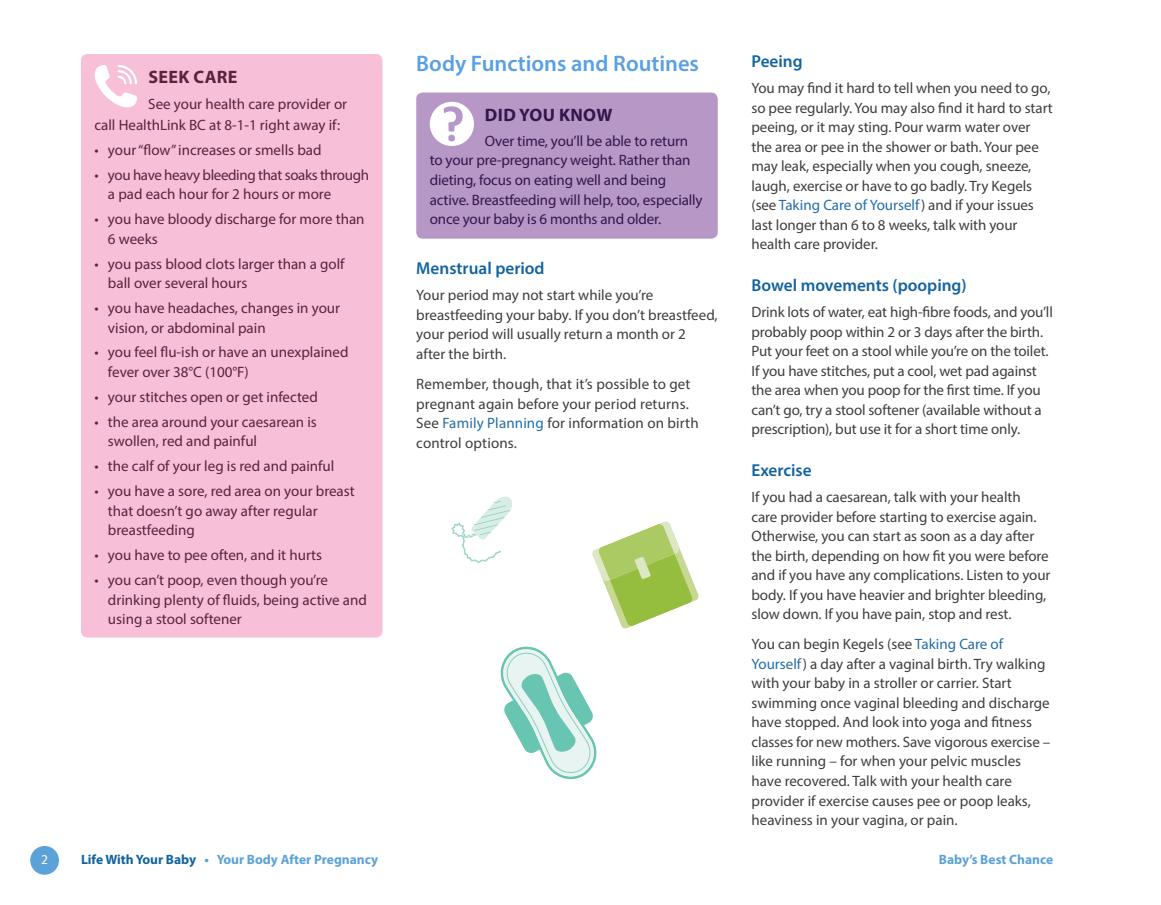
<style>
.page{position:relative;width:1161px;height:905px;background:#fff}
.page>*{position:absolute;margin:0;border:0;box-sizing:border-box;transform-origin:0 0}
.t1{font:600 22.5px "Myriad Pro";color:#59a0e2}
.t2{font:700 18px "Myriad Pro";letter-spacing:.02em;color:#35164c}
.t3{font:700 18px "Myriad Pro";letter-spacing:.02em;color:#5a233e}
.t4{font:600 17.25px "Myriad Pro";color:#12639f}
.t5{font:15px/19.5px "Myriad Pro";letter-spacing:-.005em;color:#3e3e3f}
.t6{font:15px/19.5px "Myriad Pro";color:#5a233e}
.t7{font:15px/19.5px "Myriad Pro";letter-spacing:-.01em;color:#35164c}
.t8{font:15px/19.5px "Myriad Pro";letter-spacing:-.025em;color:#5a233e}
.t9{font:700 13.5px "Myriad Pro";color:#5aa2d8}
.t10{font:13.5px "Myriad Pro";color:#fff}
.s1{color:#236ca7}
.s2{color:#12639f}
</style>
<div class="page">
<div style="left:30px;top:846px;width:29px;height:28px;background:#5aa2d8;border-radius:50%"></div>
<div style="left:416px;top:92px;width:302px;height:147px;background:#b697c6;border-radius:6px"></div>
<div style="left:430px;top:102px;width:44px;height:44px;background:#fff;border-radius:50%"></div>
<div style="left:448px;top:135px;width:7px;height:6px;background:#b697c6;border-radius:50%"></div>
<svg style="left:444px;top:106px;width:19px;height:26px"></svg>
<div style="left:81px;top:54px;width:301px;height:583px;background:#f7c0d8;border-radius:6px"></div>
<svg style="left:592px;top:521px;width:107px;height:108px"></svg>
<svg style="left:451px;top:496px;width:61px;height:67px"></svg>
<svg style="left:500px;top:646px;width:97px;height:134px"></svg>
<svg style="left:94px;top:65px;width:43px;height:42px"></svg>
<p class="t3" style="left:148px;top:65px;width:91px">SEEK CARE</p>
<p class="t6" style="left:94px;top:93px;width:254px;line-height:21px;text-indent:54px">See your health care provider or call HealthLink BC at 8-1-1 right away if:</p>
<p class="t6" style="left:94px;top:140px;width:229px">• your “flow” increases or smells bad</p>
<p class="t8" style="left:108px;top:165px;width:263px;text-indent:-14px">• you have heavy bleeding that soaks through a pad each hour for 2 hours or more</p>
<p class="t6" style="left:108px;top:209px;width:258px;text-indent:-14px">• you have bloody discharge for more than<br>6 weeks</p>
<p class="t6" style="left:108px;top:253px;width:238px;text-indent:-14px">• you pass blood clots larger than a golf ball over several hours</p>
<p class="t6" style="left:108px;top:298px;width:234px;text-indent:-14px">• you have headaches, changes in your vision, or abdominal pain</p>
<p class="t6" style="left:108px;top:342px;width:242px;text-indent:-14px">• you feel flu-ish or have an unexplained fever over 38°C (100°F)</p>
<p class="t6" style="left:94px;top:387px;width:225px">• your stitches open or get infected</p>
<p class="t6" style="left:108px;top:412px;width:210px;text-indent:-14px">• the area around your caesarean is swollen, red and painful</p>
<p class="t6" style="left:94px;top:456px;width:241px">• the calf of your leg is red and painful</p>
<p class="t6" style="left:108px;top:481px;width:248px;text-indent:-14px">• you have a sore, red area on your breast that doesn’t go away after regular breastfeeding</p>
<p class="t6" style="left:94px;top:545px;width:229px">• you have to pee often, and it hurts</p>
<p class="t6" style="left:108px;top:570px;width:260px;text-indent:-14px">• you can’t poop, even though you’re drinking plenty of fluids, being active and using a stool softener</p>
<h1 class="t1" style="left:416px;top:49px;width:284px">Body Functions and Routines</h1>
<p class="t4" style="left:752px;top:50px;width:53px">Peeing</p>
<p class="t5" style="left:752px;top:78px;width:303px">You may find it hard to tell when you need to go, so pee regularly. You may also find it hard to start peeing, or it may sting. Pour warm water over the area or pee in the shower or bath. Your pee may leak, especially when you cough, sneeze, laugh, exercise or have to go badly. Try Kegels (see <span class="s1">Taking Care of Yourself</span>) and if your issues last longer than 6 to 8 weeks, talk with your health care provider.</p>
<p class="t4" style="left:752px;top:274px;width:217px">Bowel movements (pooping)</p>
<p class="t5" style="left:752px;top:302px;width:303px">Drink lots of water, eat high-fibre foods, and you’ll probably poop within 2 or 3 days after the birth.<br>Put your feet on a stool while you’re on the toilet.<br>If you have stitches, put a cool, wet pad against the area when you poop for the first time. If you can’t go, try a stool softener (available without a prescription), but use it for a short time only.</p>
<p class="t4" style="left:752px;top:459px;width:62px">Exercise</p>
<p class="t5" style="left:752px;top:487px;width:301px">If you had a caesarean, talk with your health care provider before starting to exercise again.<br>Otherwise, you can start as soon as a day after the birth, depending on how fit you were before and if you have any complications. Listen to your body. If you have heavier and brighter bleeding, slow down. If you have pain, stop and rest.</p>
<p class="t5" style="left:752px;top:634px;width:300px">You can begin Kegels (see <span class="s1">Taking Care of Yourself</span>) a day after a vaginal birth. Try walking with your baby in a stroller or carrier. Start swimming once vaginal bleeding and discharge have stopped. And look into yoga and fitness classes for new mothers. Save vigorous exercise – like running – for when your pelvic muscles have recovered. Talk with your health care provider if exercise causes pee or poop leaks, heaviness in your vagina, or pain.</p>
<p class="t2" style="left:485px;top:103px;width:129px">DID YOU KNOW</p>
<p class="t7" style="left:430px;top:131px;width:274px;text-indent:55px">Over time, you’ll be able to return to your pre-pregnancy weight. Rather than dieting, focus on eating well and being active. Breastfeeding will help, too, especially once your baby is 6 months and older.</p>
<p class="t4" style="left:416px;top:257px;width:130px">Menstrual period</p>
<p class="t5" style="left:416px;top:285px;width:303px">Your period may not start while you’re breastfeeding your baby. If you don’t breastfeed, your period will usually return a month or 2 after the birth.</p>
<p class="t5" style="left:416px;top:374px;width:284px">Remember, though, that it’s possible to get pregnant again before your period returns.<br>See <span class="s1">Family Planning</span> for information on birth control options.</p>
<p class="t10" style="left:41px;top:851px;width:8px">2</p>
<p class="t9" style="left:81px;top:851px;width:299px"><span class="s2">Life With Your Baby</span> • Your Body After Pregnancy</p>
<p class="t9" style="left:939px;top:851px;width:116px">Baby’s Best Chance</p>
</div>
